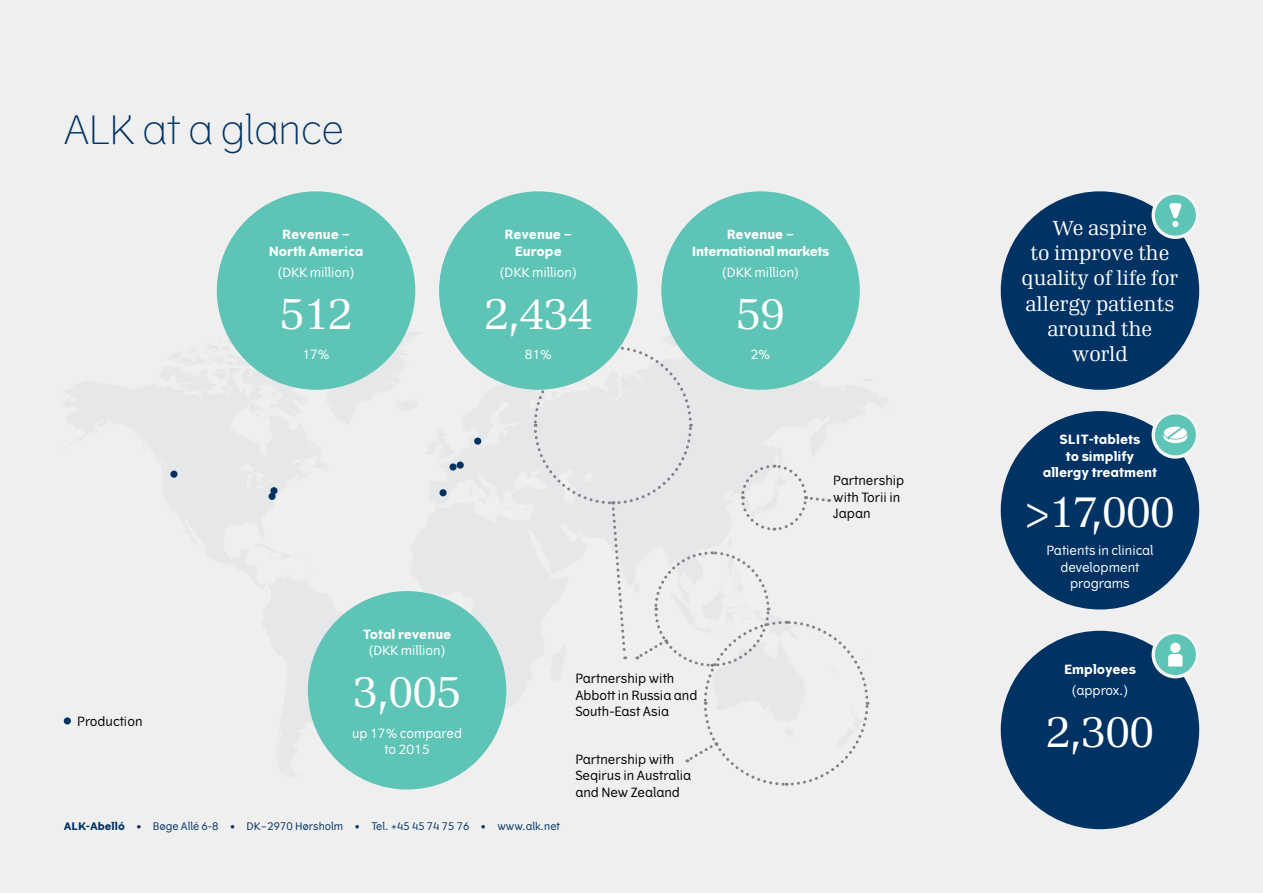
<style>
.page{position:relative;width:1263px;height:893px;background:#efeff0}
.page>*{position:absolute;margin:0;border:0;box-sizing:border-box;transform-origin:0 0}
.t1{font:43.65px "Seven Serif";color:#fff}
.t2{font:300 39px "Vertigo";color:#003263}
.t3{font:20.1px/25.2px "Seven Serif";color:#fff;text-align:center}
.t4{font:12.75px/16.5px "Vertigo";color:#000}
.t5{font:12.75px/16.5px "Vertigo";color:#fff;text-align:center}
.t6{font:700 12.75px/16.5px "Vertigo";color:#fff;text-align:center}
.t7{font:700 12.75px/16.5px "Vertigo";letter-spacing:-.02em;color:#fff;text-align:center}
.t8{font:10.5px "Vertigo";color:#003263}
.s1{font-weight:700}
</style>
<div class="page">
<div style="left:170px;top:471px;width:8px;height:7px;background:#003263;border-radius:50%"></div>
<div style="left:268px;top:493px;width:8px;height:7px;background:#003263;border-radius:50%"></div>
<div style="left:270px;top:487px;width:8px;height:7px;background:#003263;border-radius:50%"></div>
<div style="left:439px;top:489px;width:8px;height:7px;background:#003263;border-radius:50%"></div>
<div style="left:474px;top:438px;width:7px;height:7px;background:#003263;border-radius:50%"></div>
<div style="left:449px;top:463px;width:8px;height:8px;background:#003263;border-radius:50%"></div>
<div style="left:457px;top:461px;width:7px;height:8px;background:#003263;border-radius:50%"></div>
<div style="left:64px;top:717px;width:7px;height:7px;background:#003263;border-radius:50%"></div>
<svg style="left:533px;top:345px;width:337px;height:441px"></svg>
<div style="left:217px;top:191px;width:198px;height:199px;background:#5ec4b6;border-radius:50%"></div>
<div style="left:439px;top:191px;width:198px;height:199px;background:#5ec4b6;border-radius:50%"></div>
<div style="left:661px;top:191px;width:199px;height:199px;background:#5ec4b6;border-radius:50%"></div>
<div style="left:308px;top:591px;width:198px;height:198px;background:#5ec4b6;border-radius:50%"></div>
<div style="left:1001px;top:191px;width:198px;height:199px;background:#003263;border-radius:50%"></div>
<div style="left:1153px;top:193px;width:44px;height:44px;background:#5ec4b6;border-radius:50%"></div>
<div style="left:1151px;top:191px;width:48px;height:48px;border:3px solid #f3f4f4;border-radius:50%"></div>
<svg style="left:1169px;top:203px;width:13px;height:24px"></svg>
<div style="left:1001px;top:631px;width:198px;height:198px;background:#003263;border-radius:50%"></div>
<svg style="left:1153px;top:632px;width:44px;height:45px"></svg>
<div style="left:1151px;top:631px;width:48px;height:47px;border:3px solid #f3f4f4;border-radius:50%"></div>
<div style="left:1170px;top:643px;width:10px;height:10px;background:#fff;border-radius:50%"></div>
<svg style="left:1168px;top:654px;width:14px;height:12px"></svg>
<div style="left:1001px;top:411px;width:198px;height:198px;background:#003263;border-radius:50%"></div>
<svg style="left:1153px;top:413px;width:44px;height:44px"></svg>
<div style="left:1151px;top:411px;width:48px;height:48px;border:3px solid #f3f4f4;border-radius:50%"></div>
<svg style="left:1163px;top:427px;width:24px;height:16px"></svg>
<h2 class="t2" style="left:64px;top:107px;width:282px">ALK at a glance</h2>
<p class="t6" style="left:269px;top:226px;width:96px">Revenue –<br>North America</p>
<p class="t5" style="left:277px;top:264px;width:80px">(DKK million)</p>
<h1 class="t1" style="left:280px;top:285px;width:74px">512</h1>
<p class="t5" style="left:302px;top:347px;width:29px">17%</p>
<p class="t6" style="left:504px;top:226px;width:69px">Revenue –<br>Europe</p>
<p class="t5" style="left:499px;top:264px;width:80px">(DKK million)</p>
<h1 class="t1" style="left:485px;top:285px;width:109px">2,434</h1>
<p class="t5" style="left:525px;top:347px;width:29px">81%</p>
<p class="t7" style="left:692px;top:226px;width:139px">Revenue –<br>International markets</p>
<p class="t5" style="left:721px;top:264px;width:80px">(DKK million)</p>
<h1 class="t1" style="left:736px;top:285px;width:50px">59</h1>
<p class="t5" style="left:751px;top:347px;width:21px">2%</p>
<p class="t4" style="left:77px;top:713px;width:67px">Production</p>
<p class="t6" style="left:363px;top:626px;width:90px">Total revenue</p>
<p class="t5" style="left:368px;top:642px;width:80px">(DKK million)</p>
<h1 class="t1" style="left:353px;top:664px;width:109px">3,005</h1>
<p class="t5" style="left:352px;top:725px;width:112px">up 17% compared to 2015</p>
<p class="t4" style="left:575px;top:671px;width:124px">Partnership with<br>Abbott in Russia and<br>South-East Asia</p>
<p class="t4" style="left:575px;top:751px;width:117px">Partnership with<br>Seqirus in Australia and New Zealand</p>
<p class="t4" style="left:833px;top:472px;width:73px">Partnership with Torii in<br>Japan</p>
<p class="t8" style="left:64px;top:820px;width:498px"><span class="s1">ALK-Abelló</span> • Bøge Allé 6-8 • DK–2970 Hørsholm • Tel. +45 45 74 75 76 • www.alk.net</p>
<h3 class="t3" style="left:1021px;top:215px;width:158px">We aspire<br>to improve the quality of life for allergy patients around the world</h3>
<p class="t6" style="left:1043px;top:432px;width:116px">SLIT-tablets<br>to simplify allergy treatment</p>
<h1 class="t1" style="left:1025px;top:483px;width:150px">&gt;17,000</h1>
<p class="t5" style="left:1046px;top:543px;width:108px">Patients in clinical development programs</p>
<p class="t6" style="left:1064px;top:661px;width:73px">Employees</p>
<p class="t5" style="left:1071px;top:682px;width:59px">(approx.)</p>
<h1 class="t1" style="left:1046px;top:703px;width:109px">2,300</h1>
</div>
